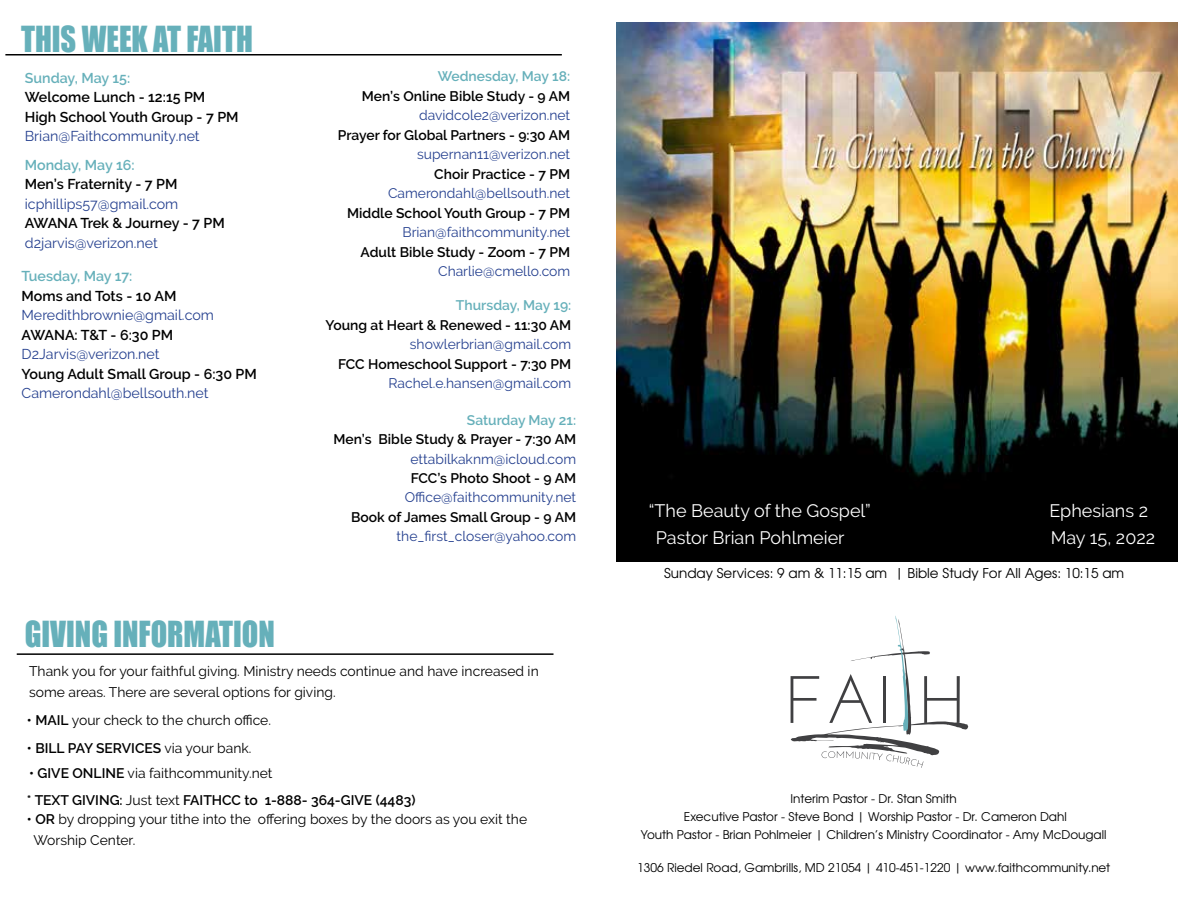
<style>
.page{position:relative;width:1188px;height:918px;background:#fff}
.page>*{position:absolute;margin:0;border:0;box-sizing:border-box;transform-origin:0 0}
.t1{font:33px "Impact";color:#66b0ba;scale:.92 1}
.t2{font:18px "Raleway";color:#fff}
.t3{font:600 14.25px/19.5px "Raleway";color:#000}
.t4{font:14.25px "Raleway";color:#25408f}
.t5{font:600 14.25px "Raleway";color:#66b0ba}
.t6{font:600 13.8px "Raleway";color:#000}
.t7{font:13.8px/21px "Raleway";color:#000}
.t8{font:13.8px "Raleway";color:#25408f}
.t9{font:600 13.8px "Raleway";color:#66b0ba}
.t10{font:13.5px "Te X Gyre Adventor";color:#000}
.t11{font:12px/18px "Te X Gyre Adventor";color:#000;text-align:center}
.s1{font-weight:600}
.s2{font-weight:400}
</style>
<div class="page">
<img style="left:617px;top:23px;width:560px;height:539px">
<svg style="left:791px;top:616px;width:177px;height:152px"></svg>
<hr style="left:5px;top:54px;width:557px;height:2px;background:#000">
<hr style="left:17px;top:653px;width:536px;height:2px;background:#000">
<h1 class="t1" style="left:21px;top:13px;width:253px">THIS WEEK AT FAITH</h1>
<p class="t5" style="left:25px;top:69px;width:107px">Sunday, May 15:</p>
<p class="t3" style="left:25px;top:87px;width:215px">Welcome Lunch - 12:15 PM<br>High School Youth Group - 7 PM</p>
<p class="t4" style="left:25px;top:128px;width:176px">Brian@Faithcommunity.net</p>
<p class="t5" style="left:25px;top:157px;width:111px">Monday, May 16:</p>
<p class="t3" style="left:25px;top:175px;width:154px">Men’s Fraternity - 7 PM</p>
<p class="t4" style="left:25px;top:196px;width:155px">icphillips57@gmail.com</p>
<p class="t3" style="left:25px;top:214px;width:201px">AWANA Trek &amp; Journey - 7 PM</p>
<p class="t4" style="left:25px;top:235px;width:135px">d2jarvis@verizon.net</p>
<p class="t5" style="left:22px;top:268px;width:112px">Tuesday, May 17:</p>
<p class="t3" style="left:22px;top:286px;width:156px">Moms and Tots - 10 AM</p>
<p class="t4" style="left:22px;top:307px;width:194px">Meredithbrownie@gmail.com</p>
<p class="t3" style="left:22px;top:325px;width:153px">AWANA: T&amp;T - 6:30 PM</p>
<p class="t4" style="left:22px;top:346px;width:140px">D2Jarvis@verizon.net</p>
<p class="t3" style="left:22px;top:364px;width:237px">Young Adult Small Group - 6:30 PM</p>
<p class="t4" style="left:22px;top:385px;width:189px">Camerondahl@bellsouth.net</p>
<p class="t9" style="left:438px;top:68px;width:134px">Wednesday, May 18:</p>
<p class="t6" style="left:362px;top:88px;width:210px">Men’s Online Bible Study - 9 AM</p>
<p class="t8" style="left:419px;top:107px;width:153px">davidcole2@verizon.net</p>
<p class="t6" style="left:338px;top:127px;width:234px">Prayer for Global Partners - 9:30 AM</p>
<p class="t8" style="left:417px;top:146px;width:155px">supernan11@verizon.net</p>
<p class="t6" style="left:434px;top:166px;width:137px">Choir Practice - 7 PM</p>
<p class="t8" style="left:388px;top:185px;width:184px">Camerondahl@bellsouth.net</p>
<p class="t6" style="left:347px;top:205px;width:225px">Middle School Youth Group - 7 PM</p>
<p class="t8" style="left:402px;top:224px;width:169px">Brian@faithcommunity.net</p>
<p class="t6" style="left:361px;top:244px;width:211px">Adult Bible Study - Zoom - 7 PM</p>
<p class="t8" style="left:438px;top:263px;width:134px">Charlie@cmello.com</p>
<p class="t9" style="left:456px;top:297px;width:117px">Thursday, May 19:</p>
<p class="t6" style="left:326px;top:317px;width:247px">Young at Heart &amp; Renewed - 11:30 AM</p>
<p class="t8" style="left:410px;top:336px;width:163px">showlerbrian@gmail.com</p>
<p class="t6" style="left:338px;top:356px;width:235px">FCC Homeschool Support - 7:30 PM</p>
<p class="t8" style="left:389px;top:375px;width:184px">Rachel.e.hansen@gmail.com</p>
<p class="t9" style="left:467px;top:412px;width:111px">Saturday May 21:</p>
<p class="t6" style="left:334px;top:431px;width:244px">Men’s Bible Study &amp; Prayer - 7:30 AM</p>
<p class="t8" style="left:411px;top:451px;width:167px">ettabilkaknm@icloud.com</p>
<p class="t6" style="left:411px;top:470px;width:167px">FCC’s Photo Shoot - 9 AM</p>
<p class="t8" style="left:405px;top:490px;width:173px">Office@faithcommunity.net</p>
<p class="t6" style="left:351px;top:509px;width:227px">Book of James Small Group - 9 AM</p>
<p class="t8" style="left:397px;top:529px;width:181px">the_first_closer@yahoo.com</p>
<h1 class="t1" style="left:25px;top:609px;width:273px">GIVING INFORMATION</h1>
<p class="t7" style="left:29px;top:661px;width:511px">Thank you for your faithful giving. Ministry needs continue and have increased in some areas. There are several options for giving.</p>
<p class="t7" style="left:27px;top:709px;width:246px"><span class="s1">• MAIL</span> your check to the church office.</p>
<p class="t6" style="left:27px;top:740px;width:226px">• BILL PAY SERVICES <span class="s2">via your bank.</span></p>
<p class="t6" style="left:27px;top:792px;width:390px">* TEXT GIVING: <span class="s2">Just text</span> FAITHCC to 1-888- 364-GIVE (4483)</p>
<p class="t7" style="left:34px;top:809px;width:495px;text-indent:-7px"><span class="s1">• OR</span> by dropping your tithe into the offering boxes by the doors as you exit the<br>Worship Center.</p>
<p class="t7" style="left:29px;top:762px;width:245px"><span class="s1">• GIVE ONLINE</span> via faithcommunity.net</p>
<h2 class="t2" style="left:649px;top:500px;width:223px">“The Beauty of the Gospel”</h2>
<h2 class="t2" style="left:1049px;top:500px;width:100px">Ephesians 2</h2>
<h2 class="t2" style="left:656px;top:527px;width:190px">Pastor Brian Pohlmeier</h2>
<h2 class="t2" style="left:1051px;top:527px;width:106px">May 15, 2022</h2>
<p class="t10" style="left:664px;top:562px;width:461px">Sunday Services: 9 am &amp; 11:15 am | Bible Study For All Ages: 10:15 am</p>
<p class="t11" style="left:641px;top:789px;width:467px">Interim Pastor - Dr. Stan Smith<br>Executive Pastor - Steve Bond | Worship Pastor - Dr. Cameron Dahl<br>Youth Pastor - Brian Pohlmeier | Children’s Ministry Coordinator - Amy McDougall</p>
<p class="t11" style="left:637px;top:858px;width:475px">1306 Riedel Road, Gambrills, MD 21054 | 410-451-1220 | www.faithcommunity.net</p>
</div>
